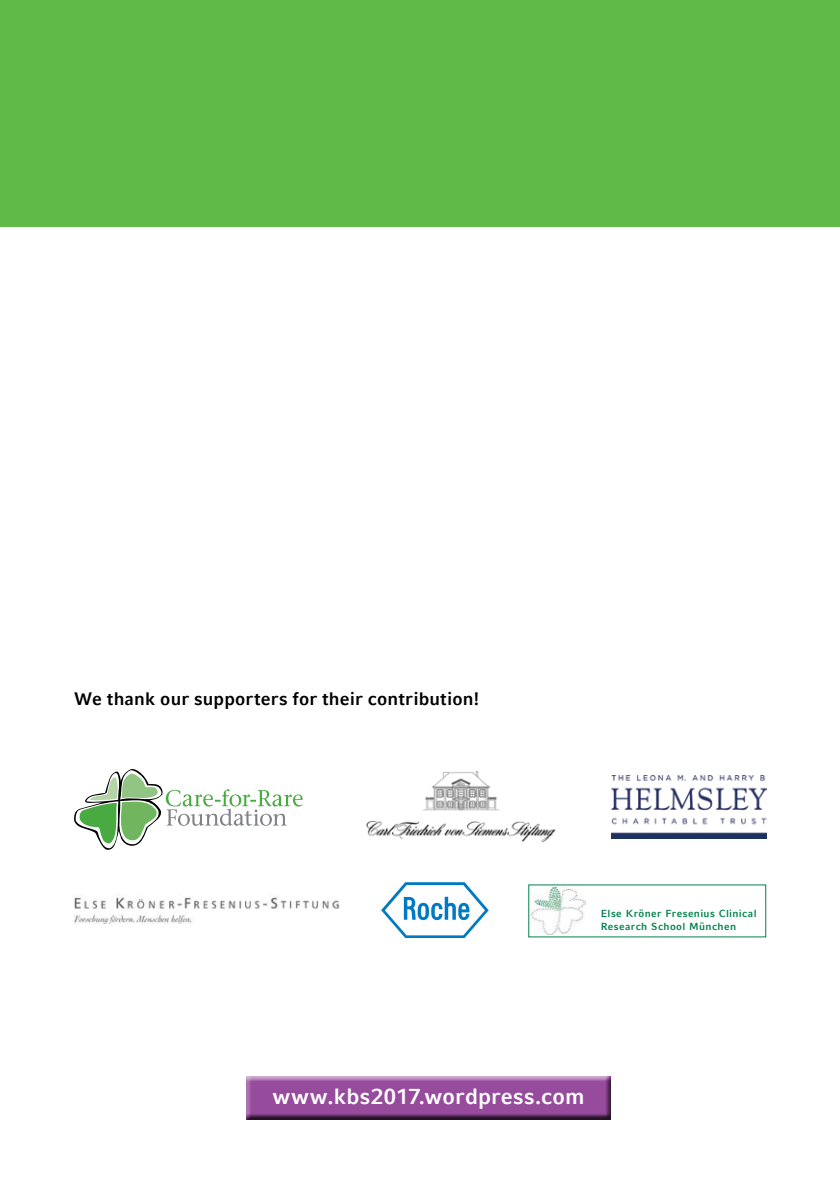
<style>
.page{position:relative;width:840px;height:1191px;background:#fff}
.page>*{position:absolute;margin:0;border:0;box-sizing:border-box;transform-origin:0 0}
.t1{font:700 22px "LMU Compatil Fact";letter-spacing:.01em;color:#fff}
.t2{font:700 18px "LMU Compatil Fact";letter-spacing:.01em;color:#000}
.t3{font:700 10.2px/12.8px "LMU Compatil Fact";letter-spacing:.035em;color:#00824a}
</style>
<div class="page">
<div style="left:0;top:0;width:839px;height:227px;background:#60bb46"></div>
<svg style="left:74px;top:769px;width:228px;height:81px"></svg>
<svg style="left:381px;top:882px;width:107px;height:56px"></svg>
<img style="left:611px;top:775px;width:154px;height:63px">
<img style="left:530px;top:886px;width:55px;height:48px">
<img style="left:366px;top:771px;width:189px;height:72px">
<div style="left:245px;top:1074px;width:369px;height:46px;background:#000;opacity:.75"></div>
<img style="left:73px;top:894px;width:267px;height:30px">
<h2 class="t2" style="left:74px;top:688px;width:406px">We thank our supporters for their contribution!</h2>
<p class="t3" style="left:600px;top:907px;width:157px">Else Kröner Fresenius Clinical<br>Research School München</p>
<h1 class="t1" style="left:272px;top:1083px;width:314px">www.kbs2017.wordpress.com</h1>
</div>
